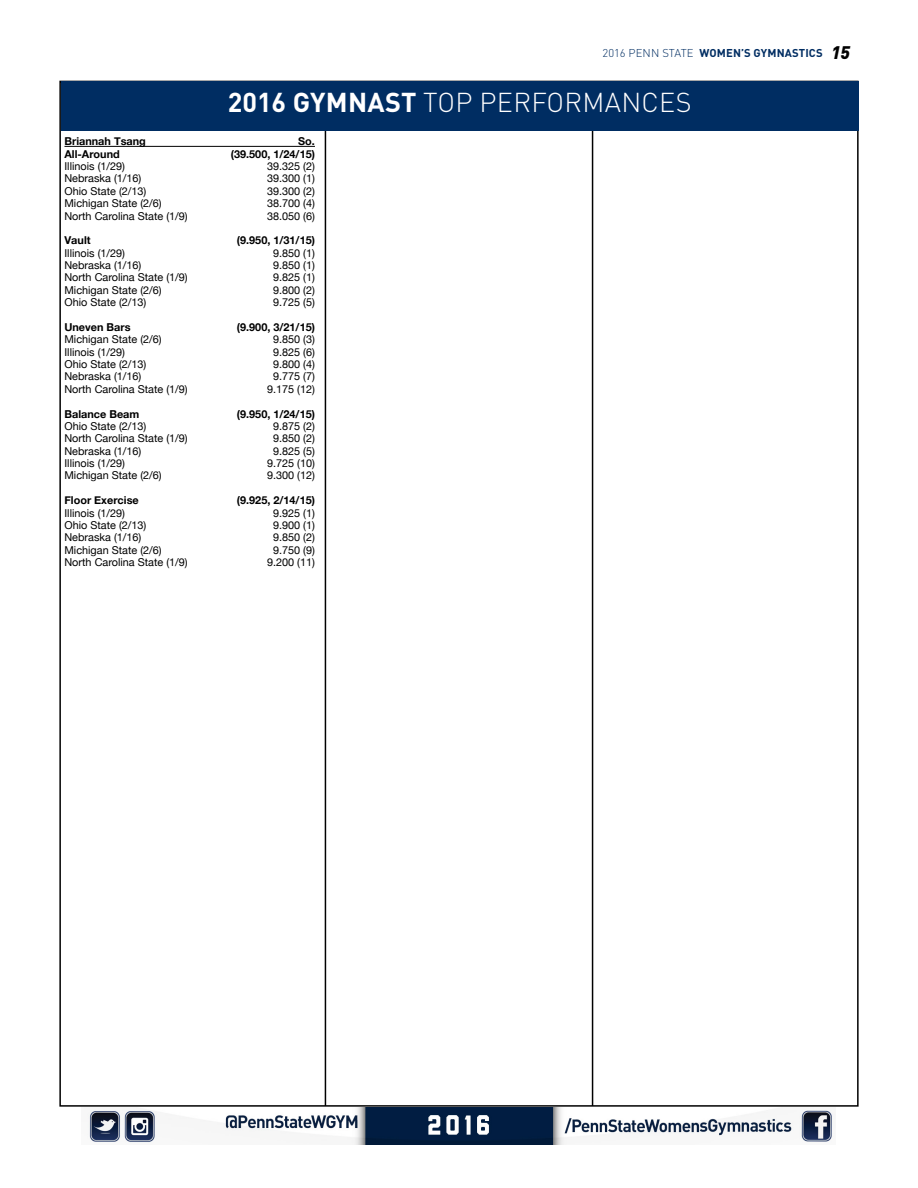
<style>
.page{position:relative;width:918px;height:1188px;background:#fff}
.page>*{position:absolute;margin:0;border:0;box-sizing:border-box;transform-origin:0 0}
.t1{font:300 27px "DIN Pro";letter-spacing:.01em;color:#fff}
.t2{font:700 11.25px "DIN Pro";letter-spacing:.01em;color:#002d62}
.t3{font:10.8px "Helvetica Neue";color:#000}
.t4{font:700 10.8px "Helvetica Neue";color:#000}
.s1{font-weight:300}
.s2{font-weight:900;font-style:italic;font-size:18px;color:#000}
.s3{font-weight:700}
</style>
<div class="page">
<img style="left:88px;top:1107px;width:744px;height:37px">
<hr style="left:64px;top:146px;width:251px;height:1px;background:#000">
<hr style="left:325px;top:82px;width:1px;height:1024px;background:#000">
<hr style="left:592px;top:82px;width:1px;height:1024px;background:#000">
<div style="left:61px;top:82px;width:798px;height:49px;background:#002d62"></div>
<p class="t2" style="left:603px;top:44px;width:249px"><span class="s1">2016 PENN STATE</span> WOMEN’S GYMNASTICS <span class="s2">15</span></p>
<h1 class="t1" style="left:228px;top:81px;width:465px"><span class="s3">2016 GYMNAST</span> TOP PERFORMANCES</h1>
<p class="t4" style="left:64px;top:135px;width:83px">Briannah Tsang</p>
<p class="t4" style="left:298px;top:135px;width:18px">So.</p>
<p class="t4" style="left:64px;top:147px;width:57px">All-Around</p>
<p class="t4" style="left:231px;top:147px;width:86px">(39.500, 1/24/15)</p>
<p class="t3" style="left:64px;top:160px;width:62px">Illinois (1/29)</p>
<p class="t3" style="left:267px;top:160px;width:49px">39.325 (2)</p>
<p class="t3" style="left:64px;top:172px;width:78px">Nebraska (1/16)</p>
<p class="t3" style="left:267px;top:172px;width:49px">39.300 (1)</p>
<p class="t3" style="left:64px;top:185px;width:83px">Ohio State (2/13)</p>
<p class="t3" style="left:267px;top:185px;width:49px">39.300 (2)</p>
<p class="t3" style="left:64px;top:197px;width:99px">Michigan State (2/6)</p>
<p class="t3" style="left:267px;top:197px;width:49px">38.700 (4)</p>
<p class="t3" style="left:64px;top:209px;width:125px">North Carolina State (1/9)</p>
<p class="t3" style="left:267px;top:209px;width:49px">38.050 (6)</p>
<p class="t4" style="left:64px;top:234px;width:28px">Vault</p>
<p class="t4" style="left:237px;top:234px;width:79px">(9.950, 1/31/15)</p>
<p class="t3" style="left:64px;top:246px;width:62px">Illinois (1/29)</p>
<p class="t3" style="left:273px;top:246px;width:43px">9.850 (1)</p>
<p class="t3" style="left:64px;top:259px;width:78px">Nebraska (1/16)</p>
<p class="t3" style="left:273px;top:259px;width:43px">9.850 (1)</p>
<p class="t3" style="left:64px;top:271px;width:125px">North Carolina State (1/9)</p>
<p class="t3" style="left:273px;top:271px;width:43px">9.825 (1)</p>
<p class="t3" style="left:64px;top:284px;width:99px">Michigan State (2/6)</p>
<p class="t3" style="left:273px;top:284px;width:43px">9.800 (2)</p>
<p class="t3" style="left:64px;top:296px;width:83px">Ohio State (2/13)</p>
<p class="t3" style="left:273px;top:296px;width:43px">9.725 (5)</p>
<p class="t4" style="left:64px;top:320px;width:68px">Uneven Bars</p>
<p class="t4" style="left:237px;top:320px;width:79px">(9.900, 3/21/15)</p>
<p class="t3" style="left:64px;top:333px;width:99px">Michigan State (2/6)</p>
<p class="t3" style="left:273px;top:333px;width:43px">9.850 (3)</p>
<p class="t3" style="left:64px;top:345px;width:62px">Illinois (1/29)</p>
<p class="t3" style="left:273px;top:345px;width:43px">9.825 (6)</p>
<p class="t3" style="left:64px;top:358px;width:83px">Ohio State (2/13)</p>
<p class="t3" style="left:273px;top:358px;width:43px">9.800 (4)</p>
<p class="t3" style="left:64px;top:370px;width:78px">Nebraska (1/16)</p>
<p class="t3" style="left:273px;top:370px;width:43px">9.775 (7)</p>
<p class="t3" style="left:64px;top:383px;width:125px">North Carolina State (1/9)</p>
<p class="t3" style="left:267px;top:383px;width:49px">9.175 (12)</p>
<p class="t4" style="left:64px;top:407px;width:76px">Balance Beam</p>
<p class="t4" style="left:237px;top:407px;width:79px">(9.950, 1/24/15)</p>
<p class="t3" style="left:64px;top:420px;width:83px">Ohio State (2/13)</p>
<p class="t3" style="left:273px;top:420px;width:43px">9.875 (2)</p>
<p class="t3" style="left:64px;top:432px;width:125px">North Carolina State (1/9)</p>
<p class="t3" style="left:273px;top:432px;width:43px">9.850 (2)</p>
<p class="t3" style="left:64px;top:444px;width:78px">Nebraska (1/16)</p>
<p class="t3" style="left:273px;top:444px;width:43px">9.825 (5)</p>
<p class="t3" style="left:64px;top:457px;width:62px">Illinois (1/29)</p>
<p class="t3" style="left:267px;top:457px;width:49px">9.725 (10)</p>
<p class="t3" style="left:64px;top:469px;width:99px">Michigan State (2/6)</p>
<p class="t3" style="left:267px;top:469px;width:49px">9.300 (12)</p>
<p class="t4" style="left:64px;top:494px;width:76px">Floor Exercise</p>
<p class="t4" style="left:237px;top:494px;width:79px">(9.925, 2/14/15)</p>
<p class="t3" style="left:64px;top:506px;width:62px">Illinois (1/29)</p>
<p class="t3" style="left:273px;top:506px;width:43px">9.925 (1)</p>
<p class="t3" style="left:64px;top:519px;width:83px">Ohio State (2/13)</p>
<p class="t3" style="left:273px;top:519px;width:43px">9.900 (1)</p>
<p class="t3" style="left:64px;top:531px;width:78px">Nebraska (1/16)</p>
<p class="t3" style="left:273px;top:531px;width:43px">9.850 (2)</p>
<p class="t3" style="left:64px;top:543px;width:99px">Michigan State (2/6)</p>
<p class="t3" style="left:273px;top:543px;width:43px">9.750 (9)</p>
<p class="t3" style="left:64px;top:556px;width:125px">North Carolina State (1/9)</p>
<p class="t3" style="left:267px;top:556px;width:49px">9.200 (11)</p>
</div>
